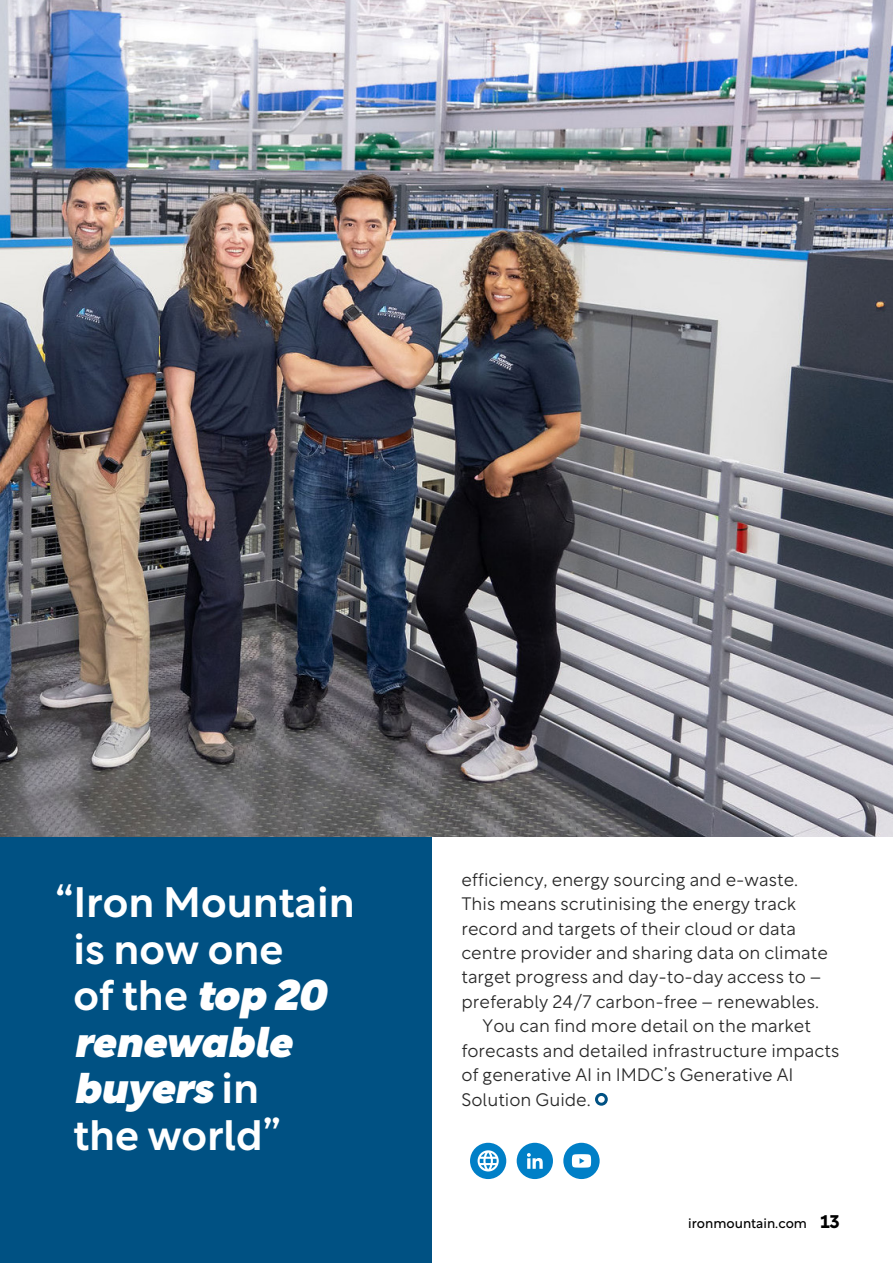
<style>
.page{position:relative;width:893px;height:1263px;background:#fff}
.page>*{position:absolute;margin:0;border:0;box-sizing:border-box;transform-origin:0 0}
.Pullquote_-_LC{font:500 42px/46.5px "Rotunda";color:#fff}
.Body_Copy{font:300 18px/24.5px "Rotunda";color:#282828}
.t1{font:13.5px "Rotunda";color:#000}
.s1{font-weight:900;font-style:italic}
.s2{font-weight:700;font-size:18px}
</style>
<div class="page">
<div style="left:0;top:800px;width:432px;height:463px;background:#005183"></div>
<img style="left:0;top:0;width:893px;height:837px">
<div style="left:595px;top:1093px;width:13px;height:13px;border:3px solid #005183;border-radius:50%"></div>
<div style="left:517px;top:1143px;width:36px;height:36px;background:#007fc7;border-radius:50%"></div>
<svg style="left:527px;top:1153px;width:16px;height:16px"></svg>
<div style="left:563px;top:1143px;width:37px;height:36px;background:#007fc7;border-radius:50%"></div>
<svg style="left:572px;top:1154px;width:19px;height:14px"></svg>
<div style="left:470px;top:1143px;width:36px;height:36px;background:#007fc7;border-radius:50%"></div>
<svg style="left:478px;top:1150px;width:21px;height:21px"></svg>
<p class="Pullquote_-_LC" style="left:73px;top:875px;width:283px;text-indent:-18px">“Iron Mountain is now one<br>of the <span class="s1">top 20 renewable buyers</span> in<br>the world”</p>
<p class="Body_Copy" style="left:461px;top:865px;width:368px">efficiency, energy sourcing and e-waste.<br>This means scrutinising the energy track record and targets of their cloud or data centre provider and sharing data on climate target progress and day-to-day access to – preferably 24/7 carbon-free – renewables.</p>
<p class="Body_Copy" style="left:461px;top:1012px;width:380px;text-indent:21px">You can find more detail on the market forecasts and detailed infrastructure impacts of generative AI in IMDC’s Generative AI Solution Guide.</p>
<p class="t1" style="left:688px;top:1212px;width:153px">ironmountain.com <span class="s2">13</span></p>
</div>
